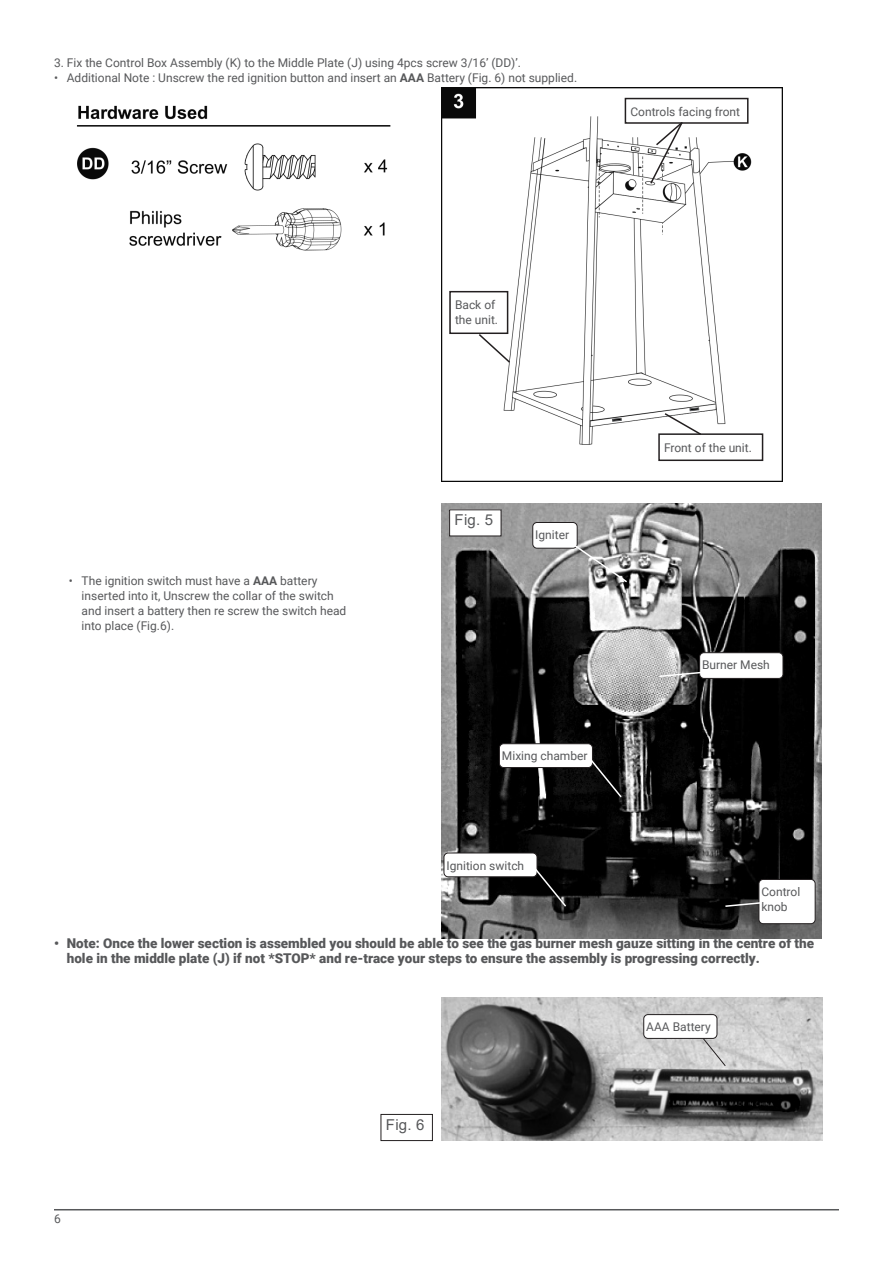
<style>
.page{position:relative;width:893px;height:1263px;background:#fff}
.page>*{position:absolute;margin:0;border:0;box-sizing:border-box;transform-origin:0 0}
.Instructions_Model_No{font:15px "Arial";letter-spacing:.02em;color:#57585a}
.t1{font:900 13.5px/15px "Roboto";color:#57585a}
.Main_Copy__DO_NOT_MODIFY{font:12px/15px "Roboto";color:#57585a}
.s1{font-weight:700}
</style>
<div class="page">
<hr style="left:54px;top:1209px;width:785px;height:1px;background:#57585a">
<img style="left:441px;top:87px;width:341px;height:394px">
<svg style="left:477px;top:332px;width:35px;height:32px"></svg>
<svg style="left:612px;top:418px;width:10px;height:4px"></svg>
<svg style="left:663px;top:407px;width:40px;height:26px"></svg>
<svg style="left:649px;top:120px;width:35px;height:65px"></svg>
<div style="left:449px;top:291px;width:59px;height:43px;border:2px solid #231f20"></div>
<div style="left:658px;top:433px;width:105px;height:28px;border:2px solid #231f20"></div>
<img style="left:441px;top:503px;width:381px;height:435px">
<div style="left:625px;top:98px;width:123px;height:26px;border:2px solid #231f20"></div>
<img style="left:77px;top:105px;width:314px;height:146px">
<div style="left:450px;top:510px;width:51px;height:26px;background:#fff"></div>
<img style="left:441px;top:997px;width:381px;height:144px">
<div style="left:381px;top:1114px;width:52px;height:27px;border:1px solid #231f20"></div>
<div style="left:533px;top:522px;width:44px;height:26px;background:#fff;border-radius:4px"></div>
<div style="left:532px;top:522px;width:46px;height:27px;border:1px solid #231f20;border-radius:4px"></div>
<div style="left:444px;top:853px;width:93px;height:24px;background:#fff;border-radius:4px"></div>
<div style="left:444px;top:853px;width:93px;height:24px;border:1px solid #231f20;border-radius:4px"></div>
<div style="left:759px;top:879px;width:56px;height:45px;background:#fff;border-radius:4px"></div>
<div style="left:758px;top:879px;width:57px;height:45px;border:1px solid #231f20;border-radius:4px"></div>
<div style="left:700px;top:653px;width:83px;height:25px;background:#fff;border-radius:4px"></div>
<div style="left:699px;top:652px;width:84px;height:27px;border:1px solid #231f20;border-radius:4px"></div>
<svg style="left:532px;top:865px;width:36px;height:43px;background:#272727"></svg>
<svg style="left:724px;top:901px;width:36px;height:7px"></svg>
<svg style="left:658px;top:671px;width:45px;height:7px"></svg>
<svg style="left:571px;top:542px;width:58px;height:42px;background:#9b9b9b"></svg>
<div style="left:499px;top:744px;width:93px;height:23px;background:#fff;border-radius:4px"></div>
<div style="left:499px;top:743px;width:94px;height:25px;border:1px solid #231f20;border-radius:4px"></div>
<svg style="left:588px;top:756px;width:35px;height:43px;background:#191919"></svg>
<div style="left:644px;top:1014px;width:73px;height:24px;background:#fff;border-radius:4px"></div>
<div style="left:643px;top:1014px;width:74px;height:25px;border:1px solid #231f20;border-radius:4px"></div>
<svg style="left:702px;top:1037px;width:24px;height:30px"></svg>
<p class="Main_Copy__DO_NOT_MODIFY" style="left:54px;top:54px;width:468px">3. Fix the Control Box Assembly (K) to the Middle Plate (J) using 4pcs screw 3/16’ (DD)’.</p>
<p class="Main_Copy__DO_NOT_MODIFY" style="left:54px;top:70px;width:525px">• Additional Note : Unscrew the red ignition button and insert an <span class="s1">AAA</span> Battery (Fig. 6) not supplied.</p>
<p class="Main_Copy__DO_NOT_MODIFY" style="left:630px;top:104px;width:111px">Controls facing front</p>
<p class="Main_Copy__DO_NOT_MODIFY" style="left:82px;top:573px;width:266px;text-indent:-13px">• The ignition switch must have a <span class="s1">AAA</span> battery inserted into it, Unscrew the collar of the switch and insert a battery then re screw the switch head into place (Fig.6).</p>
<p class="Main_Copy__DO_NOT_MODIFY" style="left:455px;top:297px;width:45px">Back of the unit.</p>
<p class="Instructions_Model_No" style="left:454px;top:510px;width:40px">Fig. 5</p>
<p class="Main_Copy__DO_NOT_MODIFY" style="left:535px;top:527px;width:35px">Igniter</p>
<p class="Main_Copy__DO_NOT_MODIFY" style="left:502px;top:748px;width:87px">Mixing chamber</p>
<p class="Main_Copy__DO_NOT_MODIFY" style="left:446px;top:857px;width:79px">Ignition switch</p>
<p class="Main_Copy__DO_NOT_MODIFY" style="left:664px;top:439px;width:89px">Front of the unit.</p>
<p class="Main_Copy__DO_NOT_MODIFY" style="left:702px;top:657px;width:69px">Burner Mesh</p>
<p class="Main_Copy__DO_NOT_MODIFY" style="left:761px;top:884px;width:40px">Control knob</p>
<p class="t1" style="left:67px;top:935px;width:749px;text-indent:-13px">• Note: Once the lower section is assembled you should be able to see the gas burner mesh gauze sitting in the centre of the hole in the middle plate (J) if not *STOP* and re-trace your steps to ensure the assembly is progressing correctly.</p>
<p class="Main_Copy__DO_NOT_MODIFY" style="left:54px;top:1211px;width:8px">6</p>
<p class="Instructions_Model_No" style="left:386px;top:1114px;width:40px">Fig. 6</p>
<p class="Main_Copy__DO_NOT_MODIFY" style="left:646px;top:1019px;width:66px">AAA Battery</p>
</div>
